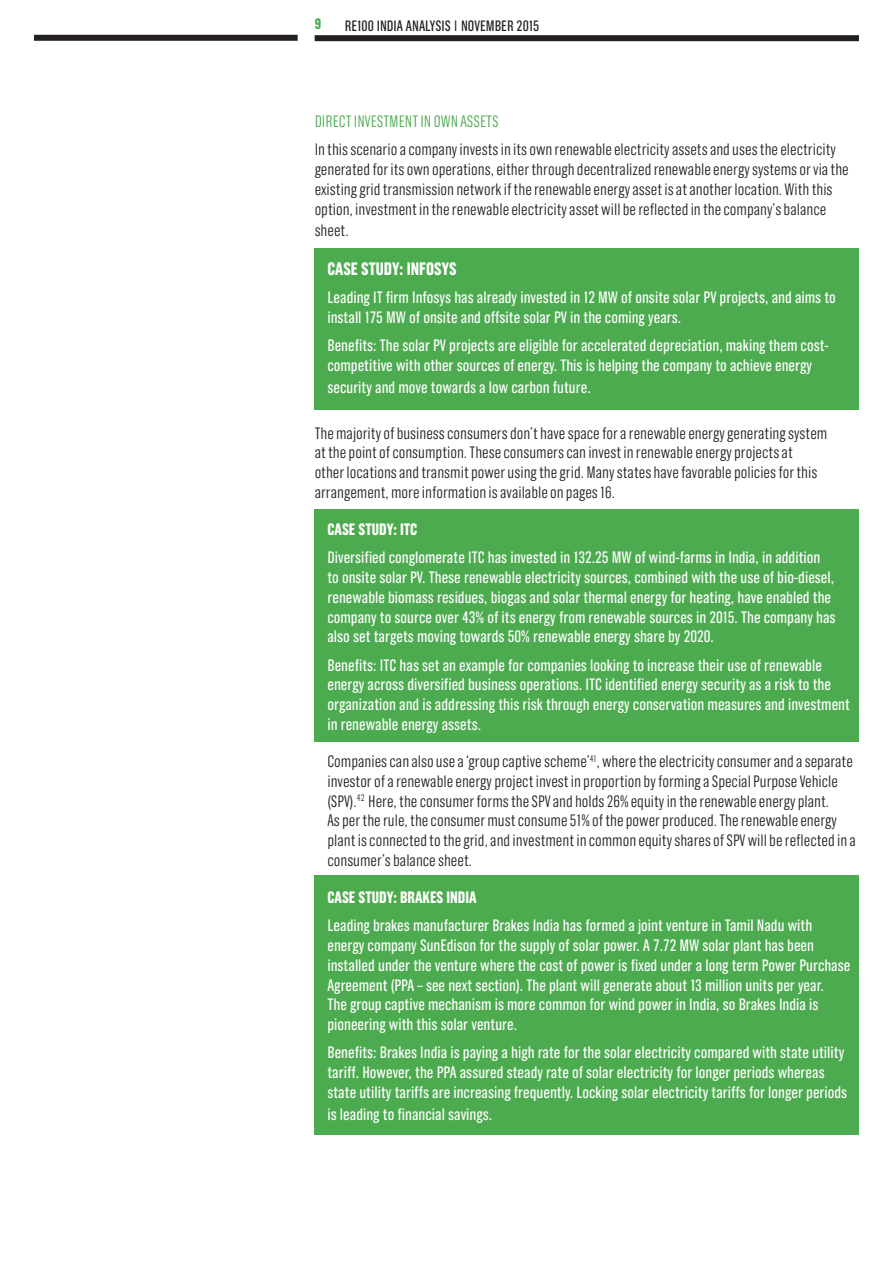
<style>
.page{position:relative;width:893px;height:1263px;background:#fff}
.page>*{position:absolute;margin:0;border:0;box-sizing:border-box;transform-origin:0 0}
.t1{font:700 18px "Grotzec Head Condensed";color:#fff}
.t2{font:16.5px/19.8px "Grotzec Head Condensed";color:#fff}
.t3{font:300 16.5px/19.8px "Grotzec Head Condensed";color:#231f20}
.t4{font:700 16.5px "Grotzec Head Condensed";color:#fff}
.t5{font:300 16.5px "Grotzec Head Condensed";color:#4caa4f}
.t6{font:15px "Grotzec Head Condensed";color:#231f20}
.t7{font:700 15px "Grotzec Head Condensed";color:#4caa4f}
</style>
<div class="page">
<div style="left:315px;top:35px;width:544px;height:6px;background:#231f20"></div>
<div style="left:34px;top:35px;width:264px;height:6px;background:#231f20"></div>
<div style="left:315px;top:248px;width:544px;height:161px;background:#4caa4f"></div>
<div style="left:315px;top:509px;width:544px;height:233px;background:#4caa4f"></div>
<div style="left:315px;top:876px;width:544px;height:259px;background:#4caa4f"></div>
<p class="t7" style="left:315px;top:15px;width:8px">9</p>
<p class="t6" style="left:345px;top:17px;width:196px">RE100 INDIA analysis | NOVEMBER 2015</p>
<p class="t5" style="left:315px;top:112px;width:14px">Direct</p>
<p class="t5" style="left:354px;top:112px;width:8px">investment</p>
<p class="t5" style="left:420px;top:112px;width:48px">inown assets</p>
<p class="t3" style="left:315px;top:139px;width:536px">In this scenario a company invests in its own renewable electricity assets and uses the electricity generated for its own operations, either through decentralized renewable energy systems or via the existing grid transmission network if the renewable energy asset is at another location. With this option, investment in the renewable electricity asset will be reflected in the company’s balance</p>
<p class="t3" style="left:315px;top:220px;width:36px">sheet.</p>
<p class="t1" style="left:327px;top:258px;width:131px">CASE STUDY: INFOSYS</p>
<p class="t2" style="left:327px;top:287px;width:510px">Leading IT firm Infosys has already invested in 12 MW of onsite solar PV projects, and aims to install 175 MW of onsite and offsite solar PV in the coming years.</p>
<p class="t2" style="left:327px;top:335px;width:503px">Benefits: The solar PV projects are eligible for accelerated depreciation, making them cost&shy;competitive with other sources of energy. This is helping the company to achieve energy</p>
<p class="t2" style="left:327px;top:377px;width:265px">security and move towards a low carbon future.</p>
<p class="t3" style="left:315px;top:423px;width:514px">The majority of business consumers don’t have space for a renewable energy generating system at the point of consumption. These consumers can invest in renewable energy projects at<br>other locations and transmit power using the grid. Many states have favorable policies for this arrangement, more information is available on pages 16.</p>
<p class="t4" style="left:327px;top:520px;width:84px">CASE STUDY: ITC</p>
<p class="t2" style="left:327px;top:547px;width:510px">Diversified conglomerate ITC has invested in 132.25 MW of wind-farms in India, in addition to onsite solar PV. These renewable electricity sources, combined with the use of bio-diesel, renewable biomass residues, biogas and solar thermal energy for heating, have enabled the company to source over 43% of its energy from renewable sources in 2015. The company has also set targets moving towards 50% renewable energy share by 2020.</p>
<p class="t2" style="left:327px;top:655px;width:524px">Benefits: ITC has set an example for companies looking to increase their use of renewable energy across diversified business operations. ITC identified energy security as a risk to the organization and is addressing this risk through energy conservation measures and investment in renewable energy assets.</p>
<p class="t3" style="left:327px;top:751px;width:530px">Companies can also use a ‘group captive scheme’<sup>41</sup>, where the electricity consumer and a separate investor of a renewable energy project invest in proportion by forming a Special Purpose Vehicle (SPV).<sup>42</sup> Here, the consumer forms the SPV and holds 26% equity in the renewable energy plant.<br>As per the rule, the consumer must consume 51% of the power produced. The renewable energy plant is connected to the grid, and investment in common equity shares of SPV will be reflected in a consumer’s balance sheet.</p>
<p class="t4" style="left:327px;top:888px;width:151px">CASE STUDY: BRAKES INDIA</p>
<p class="t2" style="left:327px;top:915px;width:524px">Leading brakes manufacturer Brakes India has formed a joint venture in Tamil Nadu with energy company SunEdison for the supply of solar power. A 7.72 MW solar plant has been installed under the venture where the cost of power is fixed under a long term Power Purchase Agreement (PPA – see next section). The plant will generate about 13 million units per year.<br>The group captive mechanism is more common for wind power in India, so Brakes India is pioneering with this solar venture.</p>
<p class="t2" style="left:327px;top:1042px;width:521px">Benefits: Brakes India is paying a high rate for the solar electricity compared with state utility tariff. However, the PPA assured steady rate of solar electricity for longer periods whereas state utility tariffs are increasing frequently. Locking solar electricity tariffs for longer periods</p>
<p class="t2" style="left:327px;top:1104px;width:166px">is leading to financial savings.</p>
</div>
